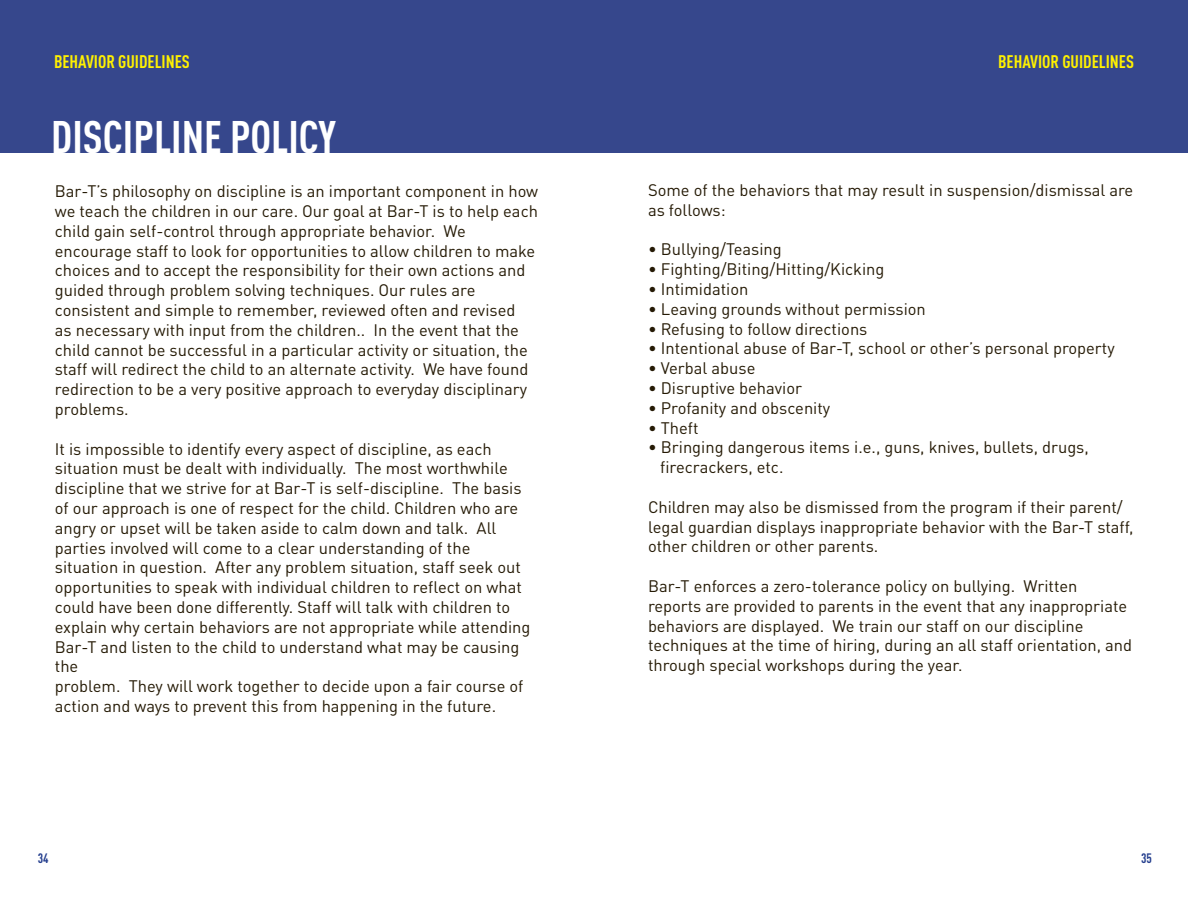
<style>
.page{position:relative;width:1188px;height:918px;background:#fff}
.page>*{position:absolute;margin:0;border:0;box-sizing:border-box;transform-origin:0 0}
.t1{font:700 condensed 45px "DINOT";color:#fff}
.t2{font:700 condensed 18px "DINOT";color:#fff101}
.t3{font:16.5px/19.8px "DINOT";color:#251a05}
.t4{font:700 condensed 13.5px "DINOT";color:#253f8e}
</style>
<div class="page">
<div style="left:0;top:0;width:1188px;height:152px;background:#36478c"></div>
<p class="t2" style="left:54px;top:50px;width:137px">BEHAVIOR GUIDELINES</p>
<h1 class="t1" style="left:51px;top:109px;width:286px">DISCIPLINE POLICY</h1>
<p class="t3" style="left:55px;top:181px;width:485px">Bar-T’s philosophy on discipline is an important component in how we teach the children in our care. Our goal at Bar-T is to help each child gain self-control through appropriate behavior. We encourage staff to look for opportunities to allow children to make choices and to accept the responsibility for their own actions and guided through problem solving techniques. Our rules are consistent and simple to remember, reviewed often and revised<br>as necessary with input from the children.. In the event that the child cannot be successful in a particular activity or situation, the staff will redirect the child to an alternate activity. We have found redirection to be a very positive approach to everyday disciplinary problems.</p>
<p class="t3" style="left:55px;top:438px;width:477px">It is impossible to identify every aspect of discipline, as each situation must be dealt with individually. The most worthwhile discipline that we strive for at Bar-T is self-discipline. The basis of our approach is one of respect for the child. Children who are angry or upset will be taken aside to calm down and talk. All parties involved will come to a clear understanding of the situation in question. After any problem situation, staff seek out opportunities to speak with individual children to reflect on what could have been done differently. Staff will talk with children to explain why certain behaviors are not appropriate while attending Bar-T and listen to the child to understand what may be causing the<br>problem. They will work together to decide upon a fair course of action and ways to prevent this from happening in the future.</p>
<p class="t2" style="left:998px;top:50px;width:137px">BEHAVIOR GUIDELINES</p>
<p class="t3" style="left:648px;top:180px;width:487px">Some of the behaviors that may result in suspension/dismissal are as follows:</p>
<p class="t3" style="left:648px;top:239px;width:135px">• Bullying/Teasing</p>
<p class="t3" style="left:648px;top:259px;width:238px">• Fighting/Biting/Hitting/Kicking</p>
<p class="t3" style="left:648px;top:279px;width:102px">• Intimidation</p>
<p class="t3" style="left:648px;top:299px;width:279px">• Leaving grounds without permission</p>
<p class="t3" style="left:648px;top:318px;width:221px">• Refusing to follow directions</p>
<p class="t3" style="left:648px;top:338px;width:468px">• Intentional abuse of Bar-T, school or other’s personal property</p>
<p class="t3" style="left:648px;top:358px;width:109px">• Verbal abuse</p>
<p class="t3" style="left:648px;top:378px;width:156px">• Disruptive behavior</p>
<p class="t3" style="left:648px;top:398px;width:184px">• Profanity and obscenity</p>
<p class="t3" style="left:648px;top:417px;width:52px">• Theft</p>
<p class="t3" style="left:660px;top:437px;width:430px;text-indent:-12px">• Bringing dangerous items i.e., guns, knives, bullets, drugs, firecrackers, etc.</p>
<p class="t3" style="left:648px;top:497px;width:487px">Children may also be dismissed from the program if their parent/ legal guardian displays inappropriate behavior with the Bar-T staff, other children or other parents.</p>
<p class="t3" style="left:648px;top:576px;width:486px">Bar-T enforces a zero-tolerance policy on bullying. Written reports are provided to parents in the event that any inappropriate behaviors are displayed. We train our staff on our discipline techniques at the time of hiring, during an all staff orientation, and through special workshops during the year.</p>
<p class="t4" style="left:38px;top:850px;width:12px">34</p>
<p class="t4" style="left:1141px;top:850px;width:12px">35</p>
</div>
